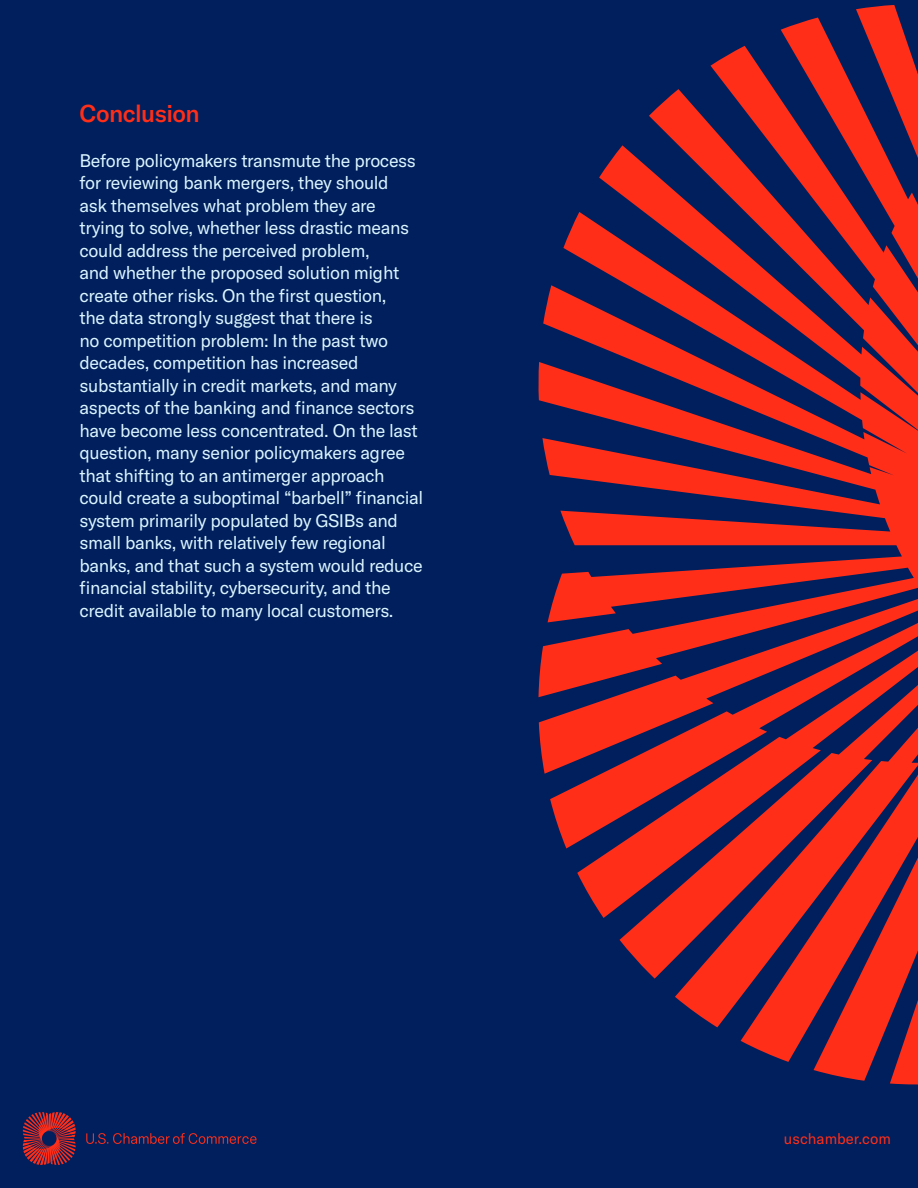
<style>
.page{position:relative;width:918px;height:1188px;background:#fff}
.page>*{position:absolute;margin:0;border:0;box-sizing:border-box;transform-origin:0 0}
.Heading_2{font:500 24px "GT America";letter-spacing:-.025em;color:#ff2e18}
.Body{font:18px/22.5px "GT America";letter-spacing:-.025em;color:#dbf5ff}
.t1{font:15px "GT America";color:#ff2e18}
</style>
<div class="page">
<div style="left:0;top:1099px;width:918px;height:89px;background:#001f5c"></div>
<svg style="left:23px;top:1112px;width:53px;height:53px;background:#822638"></svg>
<svg style="left:86px;top:1133px;width:170px;height:11px;background:#3c224b"></svg>
<div style="left:0;top:0;width:918px;height:1099px;background:#001f5c"></div>
<svg style="left:741px;top:1027px;width:68px;height:35px;fill:#ff2e18"></svg>
<svg style="left:814px;top:1027px;width:104px;height:58px"></svg>
<svg style="left:538px;top:5px;width:380px;height:913px"></svg>
<svg style="left:620px;top:644px;width:298px;height:335px;fill:#ff2e18"></svg>
<svg style="left:675px;top:658px;width:243px;height:369px;fill:#ff2e18"></svg>
<p class="Heading_2" style="left:80px;top:98px;width:122px">Conclusion</p>
<p class="Body" style="left:80px;top:149px;width:345px">Before policymakers transmute the process for reviewing bank mergers, they should<br>ask themselves what problem they are trying to solve, whether less drastic means could address the perceived problem,<br>and whether the proposed solution might create other risks. On the first question,<br>the data strongly suggest that there is<br>no competition problem: In the past two decades, competition has increased substantially in credit markets, and many aspects of the banking and finance sectors have become less concentrated. On the last question, many senior policymakers agree that shifting to an antimerger approach could create a suboptimal “barbell” financial system primarily populated by GSIBs and small banks, with relatively few regional banks, and that such a system would reduce financial stability, cybersecurity, and the credit available to many local customers.</p>
<p class="t1" style="left:784px;top:1130px;width:109px">uschamber.com</p>
</div>
